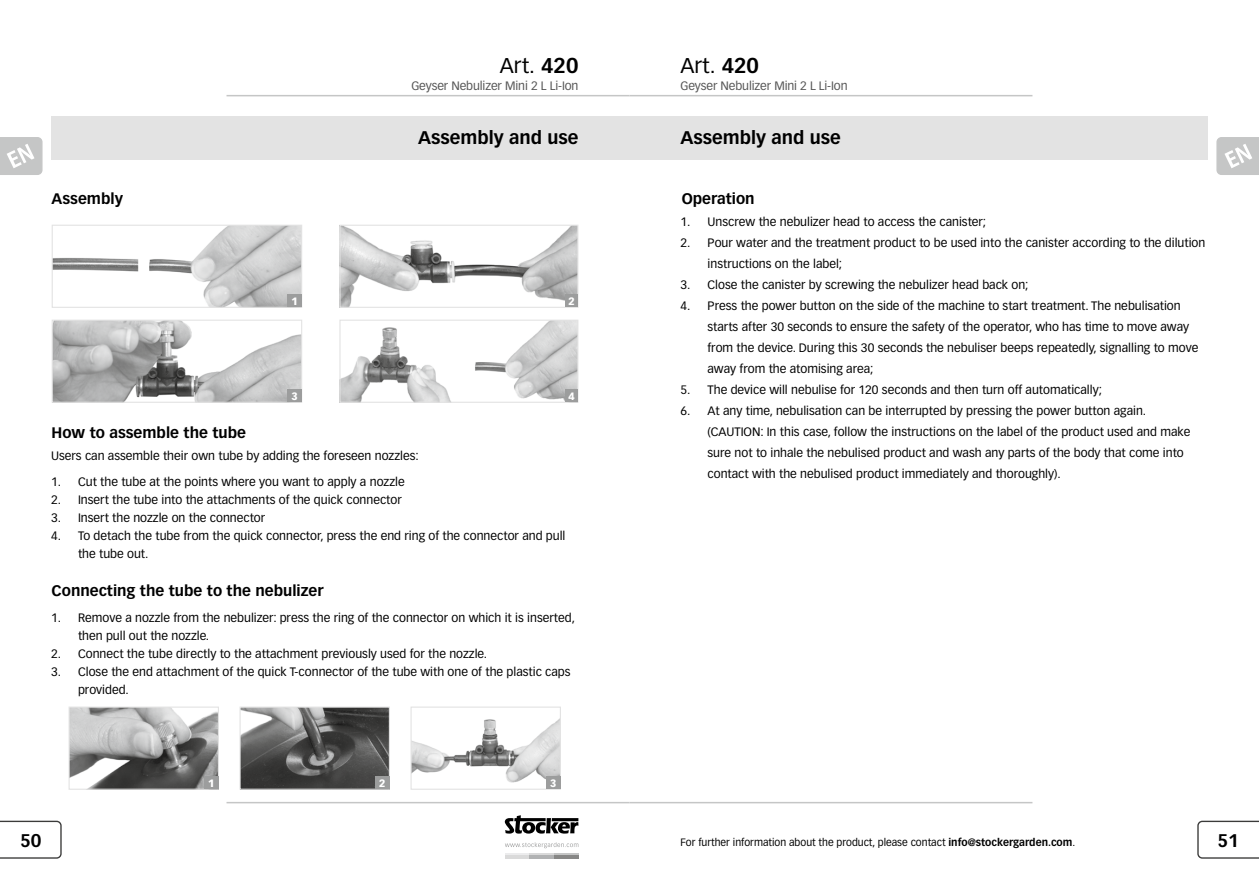
<style>
.page{position:relative;width:1259px;height:893px;background:#fff}
.page>*{position:absolute;margin:0;border:0;box-sizing:border-box;transform-origin:0 0}
.t1{font:21px "Vectora LT Std";color:#000}
.t2{font:700 18px "Vectora LT Std";color:#000}
.t3{font:700 15px "Vectora LT Std";color:#000}
.t4{font:12px/21px "Vectora LT Std";color:#000}
.t5{font:12px "Vectora LT Std";letter-spacing:-.01em;color:#565656}
.t6{font:10.5px "Vectora LT Std";color:#000}
.t7{font:900 10.5px "Vectora LT Std";color:#fff}
.s1{font-weight:700}
</style>
<div class="page">
<svg style="left:1197px;top:821px;width:62px;height:38px"></svg>
<svg style="left:0;top:821px;width:62px;height:38px"></svg>
<hr style="left:226px;top:95px;width:403px;height:1px;background:#c5c6c6">
<hr style="left:629px;top:95px;width:403px;height:1px;background:#c5c6c6">
<hr style="left:226px;top:802px;width:403px;height:1px;background:#c5c6c6">
<hr style="left:629px;top:802px;width:403px;height:1px;background:#c5c6c6">
<svg style="left:505px;top:815px;width:73px;height:19px"></svg>
<svg style="left:505px;top:842px;width:73px;height:6px"></svg>
<hr style="left:505px;top:853px;width:24px;height:2px;background:#ececed">
<hr style="left:529px;top:853px;width:25px;height:2px;background:#dadada">
<hr style="left:554px;top:853px;width:24px;height:2px;background:#c5c6c6">
<hr style="left:505px;top:855px;width:24px;height:4px;background:#dadada">
<hr style="left:529px;top:855px;width:25px;height:4px;background:#b1b2b3">
<hr style="left:554px;top:855px;width:24px;height:4px;background:#878786">
<svg style="left:1216px;top:137px;width:43px;height:38px"></svg>
<svg style="left:0;top:137px;width:43px;height:38px"></svg>
<div style="left:629px;top:116px;width:578px;height:44px;background:#e3e3e3"></div>
<div style="left:51px;top:116px;width:578px;height:44px;background:#e3e3e3"></div>
<img style="left:341px;top:227px;width:235px;height:79px">
<div style="left:339px;top:225px;width:239px;height:83px;border:1px solid #e3e3e3"></div>
<img style="left:341px;top:322px;width:235px;height:79px">
<div style="left:339px;top:320px;width:239px;height:83px;border:1px solid #e3e3e3"></div>
<img style="left:54px;top:227px;width:246px;height:79px">
<div style="left:52px;top:225px;width:250px;height:83px;border:1px solid #e3e3e3"></div>
<img style="left:54px;top:322px;width:246px;height:79px">
<div style="left:52px;top:320px;width:250px;height:83px;border:1px solid #e3e3e3"></div>
<div style="left:565px;top:295px;width:13px;height:12px;background:#9c9d9d"></div>
<div style="left:565px;top:389px;width:13px;height:13px;background:#9c9d9d"></div>
<div style="left:287px;top:295px;width:15px;height:12px;background:#9c9d9d"></div>
<div style="left:287px;top:389px;width:15px;height:13px;background:#9c9d9d"></div>
<img style="left:71px;top:709px;width:146px;height:79px">
<div style="left:69px;top:707px;width:150px;height:83px;border:1px solid #e3e3e3"></div>
<img style="left:241px;top:709px;width:147px;height:79px">
<div style="left:239px;top:707px;width:151px;height:83px;border:1px solid #e3e3e3"></div>
<img style="left:412px;top:719px;width:147px;height:64px">
<div style="left:410px;top:707px;width:151px;height:83px;border:1px solid #e3e3e3"></div>
<div style="left:204px;top:776px;width:14px;height:13px;background:#9c9d9d"></div>
<div style="left:375px;top:776px;width:14px;height:13px;background:#9c9d9d"></div>
<div style="left:546px;top:776px;width:14px;height:13px;background:#9c9d9d"></div>
<h1 class="t1" style="left:500px;top:53px;width:80px">Art. <span class="s1">420</span></h1>
<p class="t5" style="left:411px;top:79px;width:169px">Geyser Nebulizer Mini 2 L Li-Ion</p>
<h1 class="t1" style="left:680px;top:53px;width:80px">Art. <span class="s1">420</span></h1>
<p class="t5" style="left:680px;top:79px;width:169px">Geyser Nebulizer Mini 2 L Li-Ion</p>
<p class="t3" style="left:52px;top:189px;width:73px">Assembly</p>
<h2 class="t2" style="left:418px;top:126px;width:162px">Assembly and use</h2>
<h2 class="t2" style="left:680px;top:126px;width:162px">Assembly and use</h2>
<p class="t3" style="left:681px;top:189px;width:75px">Operation</p>
<p class="t3" style="left:52px;top:423px;width:196px">How to assemble the tube</p>
<p class="t7" style="left:291px;top:295px;width:8px">1</p>
<p class="t7" style="left:291px;top:390px;width:8px">3</p>
<p class="t7" style="left:568px;top:295px;width:8px">2</p>
<p class="t7" style="left:568px;top:390px;width:8px">4</p>
<p class="t4" style="left:51px;top:445px;width:369px">Users can assemble their own tube by adding the foreseen nozzles:</p>
<p class="t4" style="left:51px;top:471px;width:355px">1. Cut the tube at the points where you want to apply a nozzle</p>
<p class="t4" style="left:51px;top:489px;width:352px">2. Insert the tube into the attachments of the quick connector</p>
<p class="t4" style="left:51px;top:507px;width:216px">3. Insert the nozzle on the connector</p>
<p class="t4" style="left:78px;top:526px;width:489px;line-height:18px;text-indent:-27px">4. To detach the tube from the quick connector, press the end ring of the connector and pull the tube out.</p>
<p class="t3" style="left:52px;top:581px;width:273px">Connecting the tube to the nebulizer</p>
<p class="t4" style="left:78px;top:609px;width:498px;line-height:18px;text-indent:-27px">1. Remove a nozzle from the nebulizer: press the ring of the connector on which it is inserted, then pull out the nozzle.</p>
<p class="t4" style="left:51px;top:644px;width:438px">2. Connect the tube directly to the attachment previously used for the nozzle.</p>
<p class="t4" style="left:78px;top:663px;width:494px;line-height:18px;text-indent:-27px">3. Close the end attachment of the quick T-connector of the tube with one of the plastic caps provided.</p>
<p class="t7" style="left:208px;top:777px;width:8px">1</p>
<p class="t7" style="left:379px;top:777px;width:8px">2</p>
<p class="t7" style="left:550px;top:777px;width:8px">3</p>
<p class="t4" style="left:680px;top:211px;width:307px">1. Unscrew the nebulizer head to access the canister;</p>
<p class="t4" style="left:707px;top:232px;width:499px;text-indent:-27px">2. Pour water and the treatment product to be used into the canister according to the dilution instructions on the label;</p>
<p class="t4" style="left:680px;top:274px;width:350px">3. Close the canister by screwing the nebulizer head back on;</p>
<p class="t4" style="left:707px;top:295px;width:492px;text-indent:-27px">4. Press the power button on the side of the machine to start treatment. The nebulisation starts after 30 seconds to ensure the safety of the operator, who has time to move away from the device. During this 30 seconds the nebuliser beeps repeatedly, signalling to move away from the atomising area;</p>
<p class="t4" style="left:680px;top:379px;width:423px">5. The device will nebulise for 120 seconds and then turn off automatically;</p>
<p class="t4" style="left:707px;top:400px;width:484px;text-indent:-27px">6. At any time, nebulisation can be interrupted by pressing the power button again. (CAUTION: In this case, follow the instructions on the label of the product used and make sure not to inhale the nebulised product and wash any parts of the body that come into contact with the nebulised product immediately and thoroughly).</p>
<h2 class="t2" style="left:20px;top:829px;width:23px">50</h2>
<h2 class="t2" style="left:1217px;top:829px;width:23px">51</h2>
<p class="t6" style="left:680px;top:836px;width:396px">For further information about the product, please contact <span class="s1">info@stockergarden.com</span>.</p>
</div>
